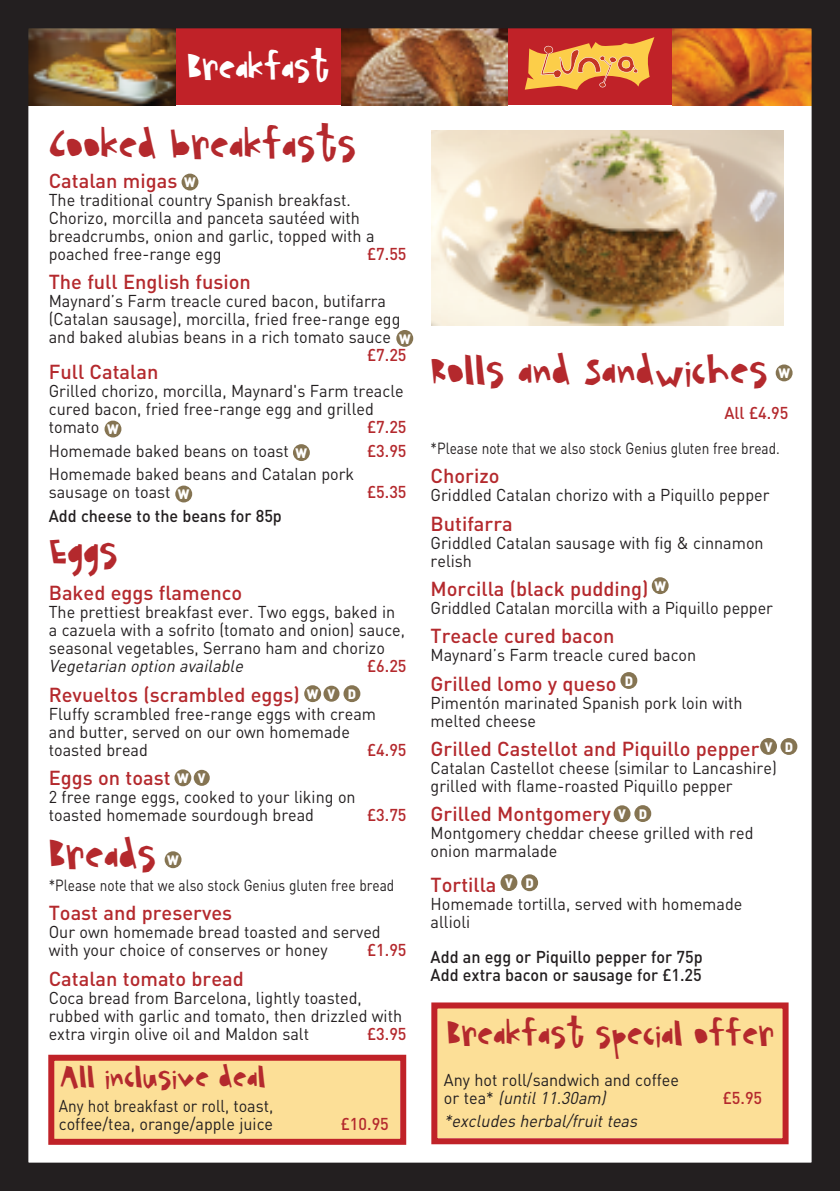
<style>
.page{position:relative;width:840px;height:1191px;background:#fff}
.page>*{position:absolute;margin:0;border:0;box-sizing:border-box;transform-origin:0 0}
.t1{font:38px "House Gen Col Housecut";color:#b4292d}
.t2{font:33.8px "House Gen Col Housecut";letter-spacing:-.01em;color:#fff}
.t3{font:32px "House Gen Col Housecut";color:#b4292d}
.t4{font:28px "House Gen Col Housecut";color:#b4292d}
.t5{font:500 20px "DIN";color:#b4292d}
.t6{font:17px/18px "DIN";color:#231f20;scale:.95 1}
.t7{font:500 17px/18px "DIN";color:#231f20;scale:.95 1}
.t8{font:500 17px "DIN";color:#b4292d;scale:.95 1}
.t9{font:17px/18.4px "DIN";color:#231f20;scale:.9 1}
.t10{font:italic 17px "DIN";color:#231f20;scale:.95 1}
.t11{font:16px "DIN";color:#231f20;scale:.85 1}
.t12{font:900 13.4px "DIN";color:#fff;scale:.95 1}
.s1{font-style:italic}
</style>
<div class="page">
<div style="left:507px;top:0;width:165px;height:105px;background:#c02228"></div>
<div style="left:176px;top:0;width:165px;height:105px;background:#c02228"></div>
<img style="left:29px;top:29px;width:147px;height:76px">
<img style="left:341px;top:29px;width:166px;height:76px">
<img style="left:672px;top:29px;width:138px;height:76px">
<svg style="left:524px;top:37px;width:130px;height:53px"></svg>
<div style="left:54px;top:1060px;width:346px;height:78px;background:#fcdf97"></div>
<div style="left:48px;top:1054px;width:358px;height:90px;border:6px solid #c02228"></div>
<div style="left:437px;top:1008px;width:345px;height:130px;background:#fcdf97"></div>
<div style="left:431px;top:1002px;width:357px;height:142px;border:6px solid #c02228"></div>
<div style="left:181px;top:174px;width:17px;height:16px;background:#857452;border-radius:50%"></div>
<div style="left:304px;top:685px;width:17px;height:17px;background:#857452;border-radius:50%"></div>
<div style="left:651px;top:577px;width:17px;height:17px;background:#857452;border-radius:50%"></div>
<div style="left:164px;top:851px;width:17px;height:17px;background:#857452;border-radius:50%"></div>
<div style="left:323px;top:685px;width:16px;height:16px;background:#857452;border-radius:50%"></div>
<div style="left:343px;top:685px;width:17px;height:17px;background:#857452;border-radius:50%"></div>
<div style="left:613px;top:805px;width:17px;height:17px;background:#857452;border-radius:50%"></div>
<div style="left:759px;top:738px;width:17px;height:17px;background:#857452;border-radius:50%"></div>
<div style="left:500px;top:874px;width:17px;height:17px;background:#857452;border-radius:50%"></div>
<img style="left:431px;top:130px;width:351px;height:195px">
<div style="left:780px;top:738px;width:16px;height:17px;background:#857452;border-radius:50%"></div>
<div style="left:620px;top:672px;width:17px;height:17px;background:#857452;border-radius:50%"></div>
<div style="left:634px;top:805px;width:17px;height:17px;background:#857452;border-radius:50%"></div>
<div style="left:521px;top:874px;width:17px;height:17px;background:#857452;border-radius:50%"></div>
<div style="left:775px;top:364px;width:17px;height:17px;background:#857452;border-radius:50%"></div>
<div style="left:293px;top:444px;width:17px;height:17px;background:#857452;border-radius:50%"></div>
<div style="left:104px;top:420px;width:17px;height:17px;background:#857452;border-radius:50%"></div>
<div style="left:396px;top:330px;width:17px;height:17px;background:#857452;border-radius:50%"></div>
<div style="left:175px;top:485px;width:17px;height:17px;background:#857452;border-radius:50%"></div>
<div style="left:174px;top:769px;width:17px;height:17px;background:#857452;border-radius:50%"></div>
<div style="left:194px;top:770px;width:16px;height:16px;background:#857452;border-radius:50%"></div>
<div style="left:0;top:0;width:839px;height:1191px;border:28px solid #231f20"></div>
<h2 class="t2" style="left:187px;top:51px;width:144px">Breakfast</h2>
<h1 class="t1" style="left:49px;top:127px;width:308px">Cooked breakfasts</h1>
<p class="t5" style="left:49px;top:168px;width:130px">Catalan migas</p>
<p class="t6" style="left:49px;top:190px;width:344px">The traditional country Spanish breakfast.<br>Chorizo, morcilla and panceta sautéed with breadcrumbs, onion and garlic, topped with a poached free-range egg</p>
<p class="t12" style="left:184px;top:175px;width:14px">W</p>
<p class="t8" style="left:367px;top:243px;width:43px">£7.55</p>
<p class="t5" style="left:49px;top:269px;width:203px">The full English fusion</p>
<p class="t6" style="left:49px;top:291px;width:371px">Maynard’s Farm treacle cured bacon, butifarra (Catalan sausage), morcilla, fried free-range egg and baked alubias beans in a rich tomato sauce</p>
<p class="t8" style="left:367px;top:344px;width:43px">£7.25</p>
<p class="t5" style="left:49px;top:359px;width:111px">Full Catalan</p>
<p class="t6" style="left:49px;top:381px;width:375px">Grilled chorizo, morcilla, Maynard's Farm treacle cured bacon, fried free-range egg and grilled tomato</p>
<p class="t12" style="left:399px;top:331px;width:14px">W</p>
<p class="t8" style="left:367px;top:416px;width:43px">£7.25</p>
<p class="t12" style="left:107px;top:422px;width:14px">W</p>
<p class="t6" style="left:49px;top:441px;width:254px">Homemade baked beans on toast</p>
<p class="t8" style="left:367px;top:440px;width:43px">£3.95</p>
<p class="t6" style="left:49px;top:465px;width:323px">Homemade baked beans and Catalan pork sausage on toast</p>
<p class="t12" style="left:295px;top:445px;width:14px">W</p>
<p class="t8" style="left:367px;top:481px;width:43px">£5.35</p>
<p class="t12" style="left:178px;top:487px;width:14px">W</p>
<p class="t7" style="left:49px;top:506px;width:247px">Add cheese to the beans for 85p</p>
<h1 class="t1" style="left:49px;top:534px;width:71px">Eggs</h1>
<p class="t5" style="left:49px;top:580px;width:195px">Baked eggs flamenco</p>
<p class="t6" style="left:49px;top:602px;width:376px">The prettiest breakfast ever. Two eggs, baked in a cazuela with a sofrito (tomato and onion) sauce, seasonal vegetables, Serrano ham and chorizo</p>
<p class="t10" style="left:49px;top:655px;width:210px">Vegetarian option available</p>
<p class="t8" style="left:367px;top:655px;width:43px">£6.25</p>
<p class="t5" style="left:49px;top:681px;width:252px">Revueltos (scrambled eggs)</p>
<p class="t6" style="left:49px;top:704px;width:346px">Fluffy scrambled free-range eggs with cream and butter, served on our own homemade toasted bread</p>
<p class="t12" style="left:327px;top:686px;width:31px">V D</p>
<p class="t12" style="left:307px;top:686px;width:14px">W</p>
<p class="t8" style="left:367px;top:738px;width:43px">£4.95</p>
<p class="t5" style="left:49px;top:765px;width:123px">Eggs on toast</p>
<p class="t6" style="left:49px;top:787px;width:324px">2 free range eggs, cooked to your liking on toasted homemade sourdough bread</p>
<p class="t12" style="left:177px;top:770px;width:31px">W V</p>
<p class="t8" style="left:367px;top:804px;width:43px">£3.75</p>
<h1 class="t1" style="left:49px;top:836px;width:109px">Breads</h1>
<p class="t11" style="left:49px;top:875px;width:408px">*Please note that we also stock Genius gluten free bread</p>
<p class="t5" style="left:49px;top:900px;width:185px">Toast and preserves</p>
<p class="t6" style="left:49px;top:923px;width:351px">Our own homemade bread toasted and served with your choice of conserves or honey</p>
<p class="t12" style="left:167px;top:852px;width:14px">W</p>
<p class="t8" style="left:367px;top:939px;width:43px">£1.95</p>
<p class="t5" style="left:49px;top:965px;width:196px">Catalan tomato bread</p>
<p class="t6" style="left:49px;top:988px;width:373px">Coca bread from Barcelona, lightly toasted, rubbed with garlic and tomato, then drizzled with extra virgin olive oil and Maldon salt</p>
<p class="t8" style="left:367px;top:1022px;width:43px">£3.95</p>
<h3 class="t4" style="left:60px;top:1063px;width:207px">All inclusive deal</h3>
<p class="t9" style="left:59px;top:1096px;width:240px">Any hot breakfast or roll, toast, coffee/tea, orange/apple juice</p>
<p class="t8" style="left:340px;top:1113px;width:52px">£10.95</p>
<h1 class="t1" style="left:430px;top:352px;width:338px">Rolls and Sandwiches</h1>
<p class="t8" style="left:724px;top:402px;width:69px">All £4.95</p>
<p class="t11" style="left:430px;top:438px;width:412px">*Please note that we also stock Genius gluten free bread.</p>
<p class="t5" style="left:430px;top:463px;width:70px">Chorizo</p>
<p class="t6" style="left:430px;top:486px;width:358px">Griddled Catalan chorizo with a Piquillo pepper</p>
<p class="t5" style="left:430px;top:510px;width:84px">Butifarra</p>
<p class="t6" style="left:430px;top:533px;width:352px">Griddled Catalan sausage with fig &amp; cinnamon relish</p>
<p class="t5" style="left:430px;top:576px;width:219px">Morcilla (black pudding)</p>
<p class="t6" style="left:430px;top:598px;width:361px">Griddled Catalan morcilla with a Piquillo pepper</p>
<p class="t5" style="left:430px;top:623px;width:185px">Treacle cured bacon</p>
<p class="t6" style="left:430px;top:646px;width:281px">Maynard’s Farm treacle cured bacon</p>
<p class="t5" style="left:430px;top:670px;width:187px">Grilled lomo y queso</p>
<p class="t6" style="left:430px;top:693px;width:330px">Pimentón marinated Spanish pork loin with melted cheese</p>
<p class="t5" style="left:430px;top:736px;width:330px">Grilled Castellot and Piquillo pepper</p>
<p class="t6" style="left:430px;top:758px;width:366px">Catalan Castellot cheese (similar to Lancashire) grilled with flame-roasted Piquillo pepper</p>
<p class="t5" style="left:430px;top:801px;width:181px">Grilled Montgomery</p>
<p class="t6" style="left:430px;top:824px;width:341px">Montgomery cheddar cheese grilled with red onion marmalade</p>
<p class="t5" style="left:430px;top:872px;width:67px">Tortilla</p>
<p class="t6" style="left:430px;top:895px;width:329px">Homemade tortilla, served with homemade allioli</p>
<p class="t7" style="left:430px;top:947px;width:288px">Add an egg or Piquillo pepper for 75p<br>Add extra bacon or sausage for £1.25</p>
<p class="t12" style="left:777px;top:366px;width:14px">W</p>
<p class="t12" style="left:654px;top:578px;width:14px">W</p>
<p class="t12" style="left:624px;top:673px;width:10px">D</p>
<p class="t12" style="left:764px;top:739px;width:10px">V</p>
<p class="t12" style="left:784px;top:739px;width:10px">D</p>
<p class="t12" style="left:638px;top:806px;width:10px">D</p>
<p class="t12" style="left:618px;top:806px;width:10px">V</p>
<p class="t12" style="left:505px;top:875px;width:10px">V</p>
<p class="t12" style="left:525px;top:875px;width:10px">D</p>
<h3 class="t3" style="left:446px;top:1019px;width:328px">Breakfast special offer</h3>
<p class="t6" style="left:443px;top:1070px;width:249px">Any hot roll/sandwich and coffee o r tea * <span class="s1">(until 11.30am)</span></p>
<p class="t8" style="left:722px;top:1086px;width:43px">£5.95</p>
<p class="t10" style="left:443px;top:1110px;width:209px">*excludes herbal/fruit teas</p>
</div>
